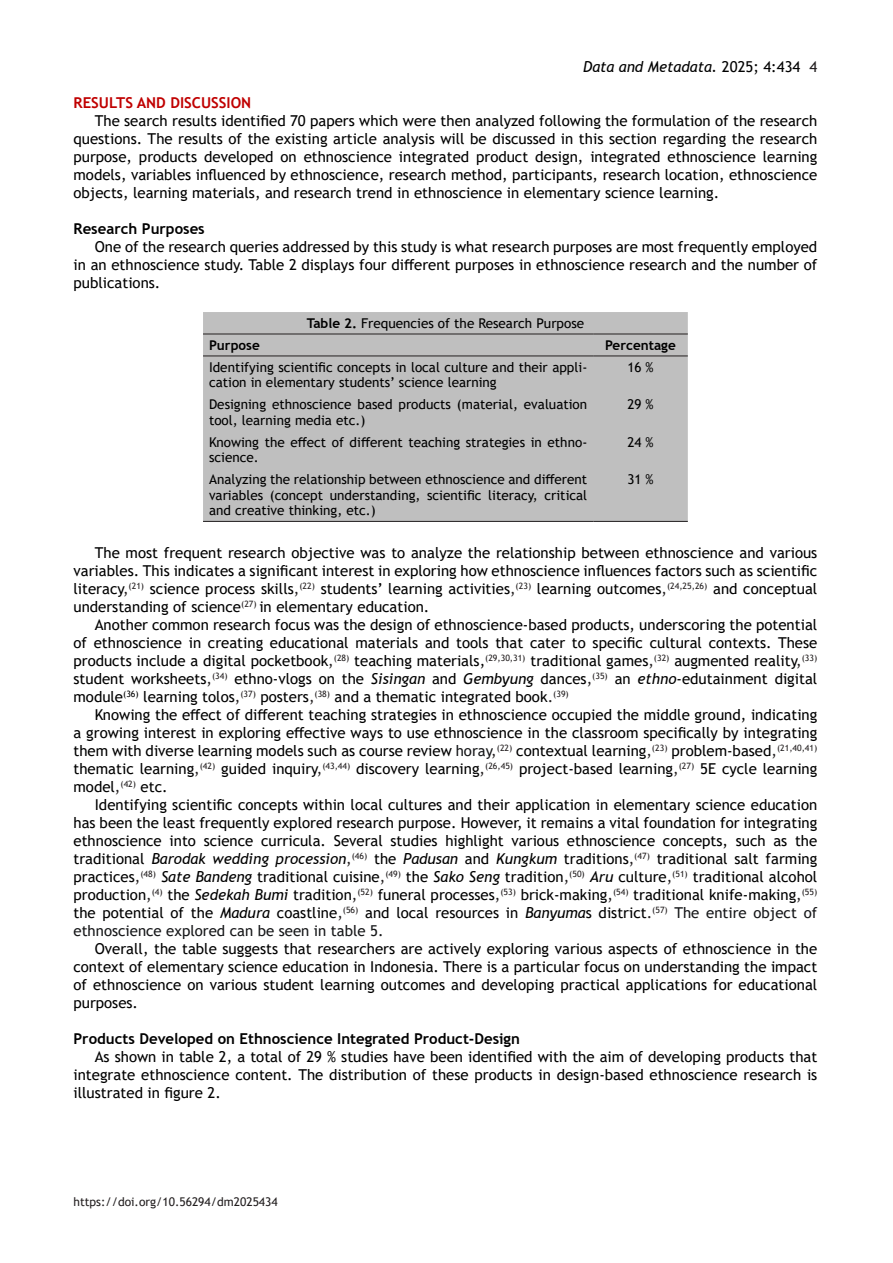
<style>
.page{position:relative;width:893px;height:1263px;background:#fff}
.page>*{position:absolute;margin:0;border:0;box-sizing:border-box;transform-origin:0 0}
.t1{font:15px/18px "Trebuchet MS";color:#000;text-align:justify}
.t2{font:700 15px "Trebuchet MS";color:#000}
.t3{font:italic 15px "Trebuchet MS";color:#000}
.t4{font:700 15px "Trebuchet MS";color:#c00000}
.t5{font:13.5px/15.5px "Trebuchet MS";color:#000}
.t6{font:700 13.5px "Trebuchet MS";color:#000}
.t7{font:12px "Trebuchet MS";color:#231f20}
.s1{font-style:normal}
.s2{font-style:normal;color:#231f20}
.s3{font-weight:700}
.s4{color:#231f20}
.s5{font-style:italic}
.s6{color:#161719}
</style>
<div class="page">
<div style="left:203px;top:312px;width:485px;height:209px;background:#bfbfbf"></div>
<hr style="left:203px;top:334px;width:390px;height:1px;background:#231f20">
<hr style="left:593px;top:334px;width:95px;height:1px;background:#231f20">
<hr style="left:203px;top:356px;width:390px;height:1px;background:#231f20">
<hr style="left:593px;top:356px;width:95px;height:1px;background:#231f20">
<hr style="left:203px;top:521px;width:390px;height:1px;background:#231f20">
<hr style="left:593px;top:521px;width:95px;height:1px;background:#231f20">
<p class="t3" style="left:583px;top:58px;width:236px">Data and Metadata. <span class="s1">2025; 4:434</span> <span class="s2">4</span></p>
<p class="t4" style="left:74px;top:93px;width:179px">RESULTS AND DISCUSSION</p>
<p class="t1" style="left:74px;top:112px;width:745px;text-indent:21px">The search results identified 70 papers which were then analyzed following the formulation of the research questions. The results of the existing article analysis will be discussed in this section regarding the research purpose, products developed on ethnoscience integrated product design, integrated ethnoscience learning models, variables influenced by ethnoscience, research method, participants, research location, ethnoscience objects, learning materials, and research trend in ethnoscience in elementary science learning.</p>
<p class="t2" style="left:74px;top:219px;width:133px">Research Purposes</p>
<p class="t1" style="left:74px;top:238px;width:745px;text-indent:21px">One of the research queries addressed by this study is what research purposes are most frequently employed in an ethnoscience study. Table 2 displays four different purposes in ethnoscience research and the number of publications.</p>
<p class="t5" style="left:307px;top:315px;width:279px"><span class="s3">Table 2.</span> Frequencies of the Research Purpose</p>
<p class="t6" style="left:209px;top:337px;width:52px">Purpose</p>
<p class="t6" style="left:605px;top:337px;width:72px">Percentage</p>
<p class="t5" style="left:209px;top:359px;width:380px">Identifying scientific concepts in local culture and their appli&shy;cation in elementary students’ science learning</p>
<p class="t5" style="left:627px;top:359px;width:28px">16 %</p>
<p class="t5" style="left:209px;top:397px;width:380px">Designing ethnoscience based products (material, evaluation tool, learning media etc.)</p>
<p class="t5" style="left:627px;top:397px;width:28px">29 %</p>
<p class="t5" style="left:209px;top:434px;width:380px">Knowing the effect of different teaching strategies in ethno&shy;science.</p>
<p class="t5" style="left:627px;top:434px;width:28px">24 %</p>
<p class="t5" style="left:209px;top:472px;width:380px;text-align:justify">Analyzing the relationship between ethnoscience and different variables (concept understanding, scientific literacy, critical and creative thinking, etc.)</p>
<p class="t5" style="left:627px;top:472px;width:28px">31 %</p>
<p class="t1" style="left:74px;top:544px;width:745px;text-indent:21px">The most frequent research objective was to analyze the relationship between ethnoscience and various variables. This indicates a significant interest in exploring how ethnoscience influences factors such as scientific literacy<span class="s4">,</span><sup>(21)</sup> science process skills<span class="s4">,</span><sup>(22)</sup> students’ learning activities<span class="s4">,</span><sup>(23)</sup> learning outcomes<span class="s4">,</span><sup>(24,25,26)</sup> and conceptual understanding of science<sup>(27)</sup> in elementary education.</p>
<p class="t1" style="left:74px;top:616px;width:745px;text-indent:21px">Another common research focus was the design of ethnoscience-based products, underscoring the potential of ethnoscience in creating educational materials and tools that cater to specific cultural contexts. These products include a digital pocketbook<span class="s4">,</span><sup>(28)</sup> teaching materials,<sup>(29,30,31)</sup> traditional games<span class="s4">,</span><sup>(32)</sup> augmented reality<span class="s4">,</span><sup>(33) </sup>student worksheets<span class="s4">,</span><sup>(34)</sup> ethno-vlogs on the <span class="s5">Sisingan</span> and <span class="s5">Gembyung</span> dances<span class="s4">,</span><sup>(35)</sup> an <span class="s5">ethno</span>-edutainment digital module<sup>(36)</sup> learning tolos<span class="s4">,</span><sup>(37)</sup> posters<span class="s4">,</span><sup>(38)</sup> and a thematic integrated book<span class="s4">.</span><sup>(39)</sup></p>
<p class="t1" style="left:74px;top:706px;width:745px;text-indent:21px">Knowing the effect of different teaching strategies in ethnoscience occupied the middle ground, indicating a growing interest in exploring effective ways to use ethnoscience in the classroom specifically by integrating them with diverse learning models such as course review <span class="s6">horay</span><span class="s4">,</span><sup>(22)</sup> contextual learning<span class="s4">,</span><sup>(23)</sup> problem-based<span class="s4">,</span><sup>(21,40,41) </sup>thematic learning<span class="s4">,</span><sup>(42)</sup> guided inquiry<span class="s4">,</span><sup>(43,44)</sup> discovery learning<span class="s4">,</span><sup>(26,45)</sup> project-based learning<span class="s4">,</span><sup>(27)</sup> 5E cycle learning model<span class="s4">,</span><sup>(42)</sup> etc.</p>
<p class="t1" style="left:74px;top:796px;width:745px;text-indent:21px">Identifying scientific concepts within local cultures and their application in elementary science education has been the least frequently explored research purpose. However, it remains a vital foundation for integrating ethnoscience into science curricula. Several studies highlight various ethnoscience concepts, such as the traditional <span class="s5">Barodak wedding procession</span><span class="s4">,</span><sup>(46)</sup> the <span class="s5">Padusan</span> and <span class="s5">Kungkum</span> traditions<span class="s4">,</span><sup>(47)</sup> traditional salt farming practices<span class="s4">,</span><sup>(48)</sup> <span class="s5">Sate Bandeng</span> traditional cuisine<span class="s4">,</span><sup>(49)</sup> the <span class="s5">Sako Seng</span> tradition<span class="s4">,</span><sup>(50)</sup> <span class="s5">Aru</span> culture<span class="s4">,</span><sup>(51)</sup> traditional alcohol production<span class="s4">,</span><sup>(4)</sup> the <span class="s5">Sedekah Bumi</span> tradition<span class="s4">,</span><sup>(52)</sup> funeral processes<span class="s4">,</span><sup>(53)</sup> brick-making<span class="s4">,</span><sup>(54)</sup> traditional knife-making<span class="s4">,</span><sup>(55) </sup>the potential of the <span class="s5">Madura</span> coastline<span class="s4">,</span><sup>(56)</sup> and local resources in <span class="s5">Banyuma</span>s district<span class="s4">.</span><sup>(57)</sup> <span class="s6">The entire object of ethnoscience explored can be seen in table 5.</span></p>
<p class="t1" style="left:74px;top:940px;width:745px;text-indent:21px">Overall, the table suggests that researchers are actively exploring various aspects of ethnoscience in the context of elementary science education in Indonesia. There is a particular focus on understanding the impact of ethnoscience on various student learning outcomes and developing practical applications for educational purposes.</p>
<p class="t2" style="left:74px;top:1029px;width:448px">Products Developed on Ethnoscience Integrated Product-Design</p>
<p class="t1" style="left:74px;top:1048px;width:745px;text-indent:21px">As shown in table 2, a total of 29 % studies have been identified with the aim of developing products that integrate ethnoscience content. The distribution of these products in design-based ethnoscience research is illustrated in figure 2.</p>
<p class="t7" style="left:74px;top:1194px;width:206px">https://doi.org/10.56294/dm2025434</p>
</div>
